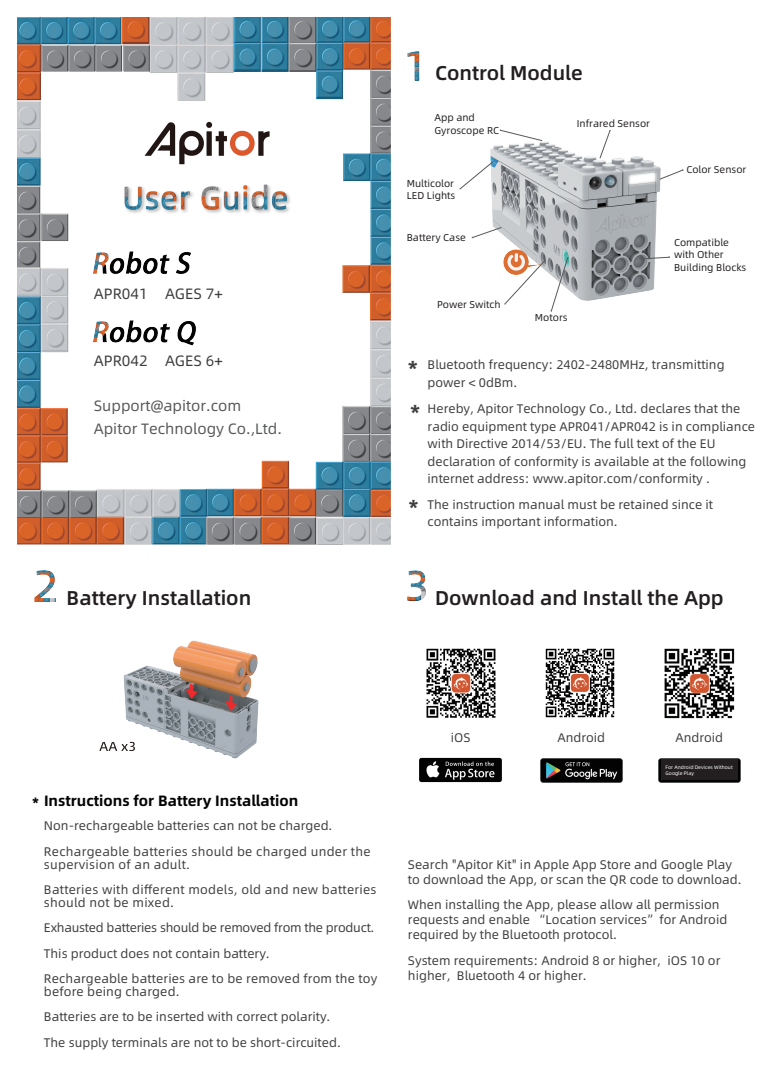
<style>
.page{position:relative;width:780px;height:1088px;background:#fff}
.page>*{position:absolute;margin:0;border:0;box-sizing:border-box;transform-origin:0 0}
.t1{font:500 22.5px "Alibaba Pu Hui Ti";color:#3e3e3f}
.t2{font:500 20px "Alibaba Pu Hui Ti";color:#231f20}
.t3{font:15px/23.2px "Alibaba Pu Hui Ti";color:#57585a}
.t4{font:700 15px "Alibaba Pu Hui Ti";color:#040303}
.t5{font:15px "Alibaba Pu Hui Ti";color:#3e3e3f}
.t6{font:12.5px/17.5px "Alibaba Pu Hui Ti";color:#3e3e3f}
.t7{font:12.5px/25.5px "Alibaba Pu Hui Ti";letter-spacing:.02em;color:#3e3e3f}
.t8{font:10px/12.5px "Alibaba Pu Hui Ti";color:#231f20}
.t9{font:5px/6px "Alibaba Pu Hui Ti R";color:#fff}
</style>
<div class="page">
<img style="left:18px;top:18px;width:372px;height:527px">
<img style="left:129px;top:120px;width:156px;height:47px">
<img style="left:123px;top:183px;width:168px;height:31px">
<img style="left:94px;top:251px;width:103px;height:26px">
<img style="left:94px;top:320px;width:113px;height:28px">
<img style="left:35px;top:571px;width:21px;height:30px">
<img style="left:408px;top:571px;width:18px;height:30px">
<img style="left:408px;top:52px;width:12px;height:29px">
<img style="left:540px;top:758px;width:82px;height:24px">
<img style="left:738px;top:758px;width:2px;height:24px">
<svg style="left:658px;top:758px;width:80px;height:24px"></svg>
<img style="left:100px;top:641px;width:158px;height:117px">
<img style="left:490px;top:142px;width:170px;height:159px">
<svg style="left:504px;top:257px;width:64px;height:55px"></svg>
<svg style="left:471px;top:227px;width:30px;height:11px"></svg>
<svg style="left:459px;top:161px;width:34px;height:28px"></svg>
<svg style="left:499px;top:129px;width:43px;height:12px"></svg>
<svg style="left:599px;top:130px;width:11px;height:29px"></svg>
<svg style="left:659px;top:169px;width:24px;height:10px"></svg>
<svg style="left:639px;top:256px;width:31px;height:3px"></svg>
<img style="left:419px;top:757px;width:83px;height:26px">
<div style="left:661px;top:759px;width:76px;height:21px;background:#231f20"></div>
<img style="left:545px;top:648px;width:70px;height:70px">
<img style="left:664px;top:648px;width:71px;height:71px">
<img style="left:426px;top:648px;width:70px;height:70px">
<p class="t5" style="left:94px;top:282px;width:130px">APR041 AGES 7+</p>
<p class="t5" style="left:94px;top:350px;width:130px">APR042 AGES 6+</p>
<p class="t3" style="left:94px;top:393px;width:190px">Support@apitor.com<br>Apitor Technology Co.,Ltd.</p>
<h2 class="t2" style="left:67px;top:582px;width:186px">Battery Installation</h2>
<h2 class="t2" style="left:435px;top:58px;width:149px">Control Module</h2>
<p class="t8" style="left:434px;top:111px;width:66px">App and<br>Gyroscope RC</p>
<p class="t8" style="left:407px;top:176px;width:50px">Multicolor<br>LED Lights</p>
<p class="t8" style="left:407px;top:231px;width:61px">Battery Case</p>
<p class="t8" style="left:437px;top:297px;width:65px">Power Switch</p>
<p class="t8" style="left:576px;top:117px;width:75px">Infrared Sensor</p>
<p class="t8" style="left:686px;top:163px;width:61px">Color Sensor</p>
<p class="t8" style="left:535px;top:311px;width:34px">Motors</p>
<p class="t8" style="left:674px;top:235px;width:74px">Compatible with Other<br>Building Blocks</p>
<h1 class="t1" style="left:408px;top:352px;width:12px">*</h1>
<p class="t6" style="left:427px;top:355px;width:298px">Bluetooth frequency: 2402-2480MHz, transmitting power &lt; 0dBm.</p>
<h1 class="t1" style="left:410px;top:396px;width:12px">*</h1>
<p class="t6" style="left:427px;top:399px;width:329px">Hereby, Apitor Technology Co., Ltd. declares that the radio equipment type APR041/APR042 is in compliance with Directive 2014/53/EU. The full text of the EU declaration of conformity is available at the following internet address: www.apitor.com/conformity .</p>
<h1 class="t1" style="left:408px;top:492px;width:12px">*</h1>
<p class="t6" style="left:427px;top:495px;width:287px">The instruction manual must be retained since it contains important information.</p>
<h2 class="t2" style="left:435px;top:582px;width:290px">Download and Install the App</h2>
<p class="t4" style="left:32px;top:788px;width:267px">* Instructions for Battery Installation</p>
<p class="t7" style="left:44px;top:812px;width:328px">Non-rechargeable batteries can not be charged.<br>Rechargeable batteries should be charged under the</p>
<p class="t7" style="left:44px;top:850px;width:334px">supervision of an adult.<br>Batteries with different models, old and new batteries</p>
<p class="t6" style="left:44px;top:889px;width:335px;line-height:25.5px">should not be mixed.<br>Exhausted batteries should be removed from the product.<br>This product does not contain battery.<br>Rechargeable batteries are to be removed from the toy</p>
<p class="t6" style="left:44px;top:978px;width:298px;line-height:25.6px">before being charged.<br>Batteries are to be inserted with correct polarity.<br>The supply terminals are not to be short-circuited.</p>
<p class="t6" style="left:451px;top:728px;width:21px">iOS</p>
<p class="t6" style="left:557px;top:728px;width:49px">Android</p>
<p class="t6" style="left:675px;top:728px;width:49px">Android</p>
<p class="t9" style="left:665px;top:763px;width:69px">For Android Devices Without<br>Google Play</p>
<p class="t6" style="left:408px;top:856px;width:335px;line-height:15px">Search "Apitor Kit" in Apple App Store and Google Play to download the App, or scan the QR code to download.</p>
<p class="t6" style="left:408px;top:896px;width:321px;line-height:15px">When installing the App, please allow all permission requests and enable “Location services”for Android required by the Bluetooth protocol.</p>
<p class="t6" style="left:408px;top:953px;width:314px;line-height:15px">System requirements: Android 8 or higher, iOS 10 or higher, Bluetooth 4 or higher.</p>
</div>
